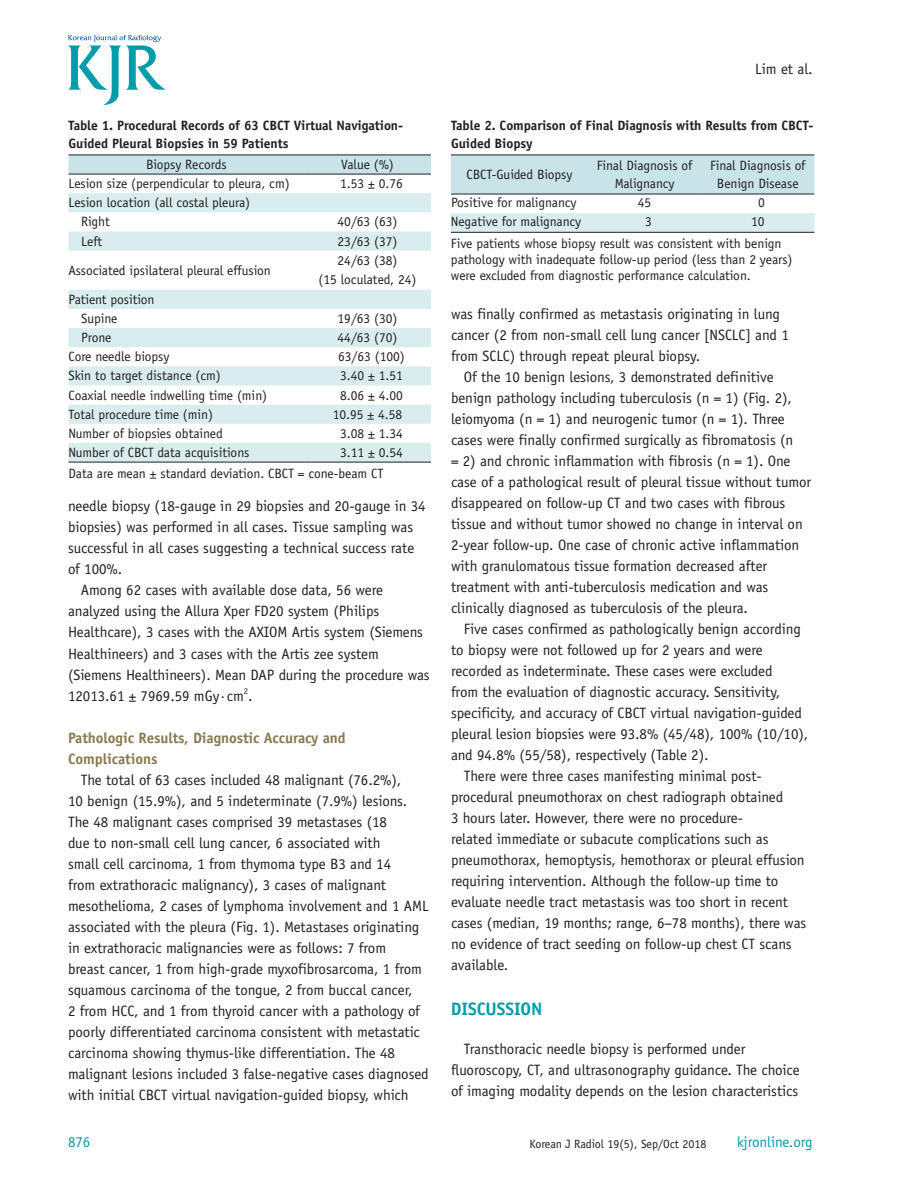
<style>
.page{position:relative;width:902px;height:1200px;background:#fff}
.page>*{position:absolute;margin:0;border:0;box-sizing:border-box;transform-origin:0 0}
.t1{font:700 18px "Officina Sans Std";letter-spacing:-.005em;color:#009caa}
.t2{font:15px/21px "Officina Sans Std";letter-spacing:-.005em;color:#231f20}
.t3{font:700 15px/21px "Officina Sans Std";letter-spacing:-.005em;color:#887a51}
.t4{font:15px "Officina Sans Std";letter-spacing:-.005em;color:#009caa}
.t5{font:13.5px/18.8px "Officina Sans Std";letter-spacing:-.005em;color:#231f20}
.t6{font:700 13.5px/18px "Officina Sans Std";letter-spacing:-.005em;color:#231f20}
.t7{font:12px "Officina Sans Std";letter-spacing:-.005em;color:#231f20}
</style>
<div class="page">
<svg style="left:68px;top:35px;width:98px;height:70px"></svg>
<svg style="left:68px;top:155px;width:363px;height:19px;background:#c1dbdf"></svg>
<svg style="left:68px;top:193px;width:363px;height:268px"></svg>
<hr style="left:68px;top:154px;width:236px;height:1px;background:#231f20">
<hr style="left:304px;top:154px;width:127px;height:1px;background:#231f20">
<hr style="left:68px;top:174px;width:236px;height:1px;background:#231f20">
<hr style="left:304px;top:174px;width:127px;height:1px;background:#231f20">
<hr style="left:68px;top:461px;width:236px;height:1px;background:#231f20">
<hr style="left:304px;top:461px;width:127px;height:1px;background:#231f20">
<div style="left:451px;top:155px;width:363px;height:38px;background:#c9e4e9"></div>
<div style="left:451px;top:213px;width:363px;height:19px;background:#d9edef"></div>
<hr style="left:451px;top:154px;width:137px;height:1px;background:#231f20">
<hr style="left:588px;top:154px;width:113px;height:1px;background:#231f20">
<hr style="left:701px;top:154px;width:113px;height:1px;background:#231f20">
<hr style="left:451px;top:193px;width:137px;height:1px;background:#231f20">
<hr style="left:588px;top:193px;width:113px;height:1px;background:#231f20">
<hr style="left:701px;top:193px;width:113px;height:1px;background:#231f20">
<hr style="left:451px;top:232px;width:137px;height:1px;background:#231f20">
<hr style="left:588px;top:232px;width:113px;height:1px;background:#231f20">
<hr style="left:701px;top:232px;width:113px;height:1px;background:#231f20">
<p class="t6" style="left:68px;top:117px;width:336px">Table 1. Procedural Records of 63 CBCT Virtual Navigation-<br>Guided Pleural Biopsies in 59 Patients</p>
<p class="t5" style="left:146px;top:155px;width:82px">Biopsy Records</p>
<p class="t5" style="left:341px;top:155px;width:54px">Value (%)</p>
<p class="t5" style="left:68px;top:174px;width:223px">Lesion size (perpendicular to pleura, cm)</p>
<p class="t5" style="left:340px;top:174px;width:64px">1.53 ± 0.76</p>
<p class="t5" style="left:81px;top:193px;width:170px;line-height:19.2px;text-indent:-13px">Lesion location (all costal pleura)<br>Right</p>
<p class="t5" style="left:337px;top:212px;width:61px">40/63 (63)</p>
<p class="t5" style="left:81px;top:231px;width:23px">Left</p>
<p class="t5" style="left:337px;top:231px;width:61px">23/63 (37)</p>
<p class="t5" style="left:68px;top:261px;width:204px">Associated ipsilateral pleural effusion</p>
<p class="t5" style="left:318px;top:251px;width:99px;text-align:center">24/63 (38)<br>(15 loculated, 24)</p>
<p class="t5" style="left:81px;top:289px;width:75px;line-height:19.2px;text-indent:-13px">Patient position<br>Supine</p>
<p class="t5" style="left:337px;top:309px;width:61px">19/63 (30)</p>
<p class="t5" style="left:81px;top:328px;width:32px">Prone</p>
<p class="t5" style="left:337px;top:328px;width:61px">44/63 (70)</p>
<p class="t5" style="left:68px;top:347px;width:102px">Core needle biopsy</p>
<p class="t5" style="left:338px;top:347px;width:68px">63/63 (100)</p>
<p class="t5" style="left:68px;top:366px;width:154px">Skin to target distance (cm)</p>
<p class="t5" style="left:340px;top:366px;width:64px">3.40 ± 1.51</p>
<p class="t5" style="left:68px;top:385px;width:200px">Coaxial needle indwelling time (min)</p>
<p class="t5" style="left:340px;top:385px;width:64px">8.06 ± 4.00</p>
<p class="t5" style="left:68px;top:404px;width:146px">Total procedure time (min)</p>
<p class="t5" style="left:333px;top:404px;width:71px">10.95 ± 4.58</p>
<p class="t5" style="left:68px;top:424px;width:156px">Number of biopsies obtained</p>
<p class="t5" style="left:340px;top:424px;width:64px">3.08 ± 1.34</p>
<p class="t5" style="left:68px;top:442px;width:182px">Number of CBCT data acquisitions</p>
<p class="t5" style="left:68px;top:442px;width:336px;line-height:20.7px;text-indent:272px">3.11 ± 0.54<br>Data are mean ± standard deviation. CBCT = cone-beam CT</p>
<p class="t2" style="left:68px;top:495px;width:359px">needle biopsy (18-gauge in 29 biopsies and 20-gauge in 34</p>
<p class="t2" style="left:68px;top:516px;width:347px">biopsies) was performed in all cases. Tissue sampling was</p>
<p class="t2" style="left:68px;top:537px;width:348px">successful in all cases suggesting a technical success rate</p>
<p class="t2" style="left:68px;top:558px;width:56px">of 100%.</p>
<p class="t2" style="left:81px;top:579px;width:304px">Among 62 cases with available dose data, 56 were</p>
<p class="t2" style="left:68px;top:600px;width:312px">analyzed using the Allura Xper FD20 system (Philips</p>
<p class="t2" style="left:68px;top:621px;width:356px">Healthcare), 3 cases with the AXIOM Artis system (Siemens</p>
<p class="t2" style="left:68px;top:642px;width:312px">Healthineers) and 3 cases with the Artis zee system</p>
<p class="t2" style="left:68px;top:663px;width:363px">(Siemens Healthineers). Mean DAP during the procedure was</p>
<p class="t2" style="left:68px;top:684px;width:186px">12013.61 ± 7969.59 mGy·cm<sup>2</sup>.</p>
<p class="t3" style="left:68px;top:726px;width:279px">Pathologic Results, Diagnostic Accuracy and<br>Complications</p>
<p class="t2" style="left:68px;top:768px;width:362px;text-indent:13px">The total of 63 cases included 48 malignant (76.2%),<br>10 benign (15.9%), and 5 indeterminate (7.9%) lesions.<br>The 48 malignant cases comprised 39 metastases (18<br>due to non-small cell lung cancer, 6 associated with<br>small cell carcinoma, 1 from thymoma type B3 and 14<br>from extrathoracic malignancy), 3 cases of malignant mesothelioma, 2 cases of lymphoma involvement and 1 AML associated with the pleura (Fig. 1). Metastases originating in extrathoracic malignancies were as follows: 7 from<br>breast cancer, 1 from high-grade myxofibrosarcoma, 1 from squamous carcinoma of the tongue, 2 from buccal cancer,<br>2 from HCC, and 1 from thyroid cancer with a pathology of poorly differentiated carcinoma consistent with metastatic carcinoma showing thymus-like differentiation. The 48 malignant lesions included 3 false-negative cases diagnosed with initial CBCT virtual navigation-guided biopsy, which</p>
<p class="t4" style="left:68px;top:1132px;width:24px">876</p>
<p class="t2" style="left:755px;top:58px;width:59px">Lim et al.</p>
<p class="t6" style="left:451px;top:117px;width:364px">Table 2. Comparison of Final Diagnosis with Results from CBCT-<br>Guided Biopsy</p>
<p class="t5" style="left:466px;top:165px;width:107px">CBCT-Guided Biopsy</p>
<p class="t5" style="left:596px;top:155px;width:97px;text-align:center">Final Diagnosis of<br>Malignancy</p>
<p class="t5" style="left:710px;top:155px;width:97px;text-align:center">Final Diagnosis of<br>Benign Disease</p>
<p class="t5" style="left:451px;top:193px;width:127px">Positive for malignancy</p>
<p class="t5" style="left:637px;top:193px;width:15px">45</p>
<p class="t5" style="left:758px;top:193px;width:8px">0</p>
<p class="t5" style="left:451px;top:212px;width:132px">Negative for malignancy</p>
<p class="t5" style="left:645px;top:212px;width:8px">3</p>
<p class="t5" style="left:451px;top:211px;width:332px;line-height:21.6px;text-indent:300px">10<br>Five patients whose biopsy result was consistent with benign</p>
<p class="t5" style="left:451px;top:251px;width:343px;line-height:16.2px">pathology with inadequate follow-up period (less than 2 years) were excluded from diagnostic performance calculation.</p>
<p class="t2" style="left:451px;top:303px;width:339px">was finally confirmed as metastasis originating in lung cancer (2 from non-small cell lung cancer [NSCLC] and 1 from SCLC) through repeat pleural biopsy.</p>
<p class="t2" style="left:451px;top:366px;width:362px;text-indent:13px">Of the 10 benign lesions, 3 demonstrated definitive benign pathology including tuberculosis (n = 1) (Fig. 2), leiomyoma (n = 1) and neurogenic tumor (n = 1). Three cases were finally confirmed surgically as fibromatosis (n<br>= 2) and chronic inflammation with fibrosis (n = 1). One case of a pathological result of pleural tissue without tumor disappeared on follow-up CT and two cases with fibrous tissue and without tumor showed no change in interval on 2-year follow-up. One case of chronic active inflammation with granulomatous tissue formation decreased after treatment with anti-tuberculosis medication and was clinically diagnosed as tuberculosis of the pleura.</p>
<p class="t2" style="left:463px;top:618px;width:338px">Five cases confirmed as pathologically benign according</p>
<p class="t2" style="left:451px;top:639px;width:313px">to biopsy were not followed up for 2 years and were</p>
<p class="t2" style="left:451px;top:660px;width:323px">recorded as indeterminate. These cases were excluded</p>
<p class="t2" style="left:451px;top:681px;width:331px">from the evaluation of diagnostic accuracy. Sensitivity,</p>
<p class="t2" style="left:451px;top:702px;width:352px">specificity, and accuracy of CBCT virtual navigation-guided</p>
<p class="t2" style="left:451px;top:723px;width:359px">pleural lesion biopsies were 93.8% (45/48), 100% (10/10),</p>
<p class="t2" style="left:451px;top:744px;width:259px">and 94.8% (55/58), respectively (Table 2).</p>
<p class="t2" style="left:463px;top:765px;width:299px">There were three cases manifesting minimal post-</p>
<p class="t2" style="left:451px;top:786px;width:334px">procedural pneumothorax on chest radiograph obtained</p>
<p class="t2" style="left:451px;top:807px;width:293px">3 hours later. However, there were no procedure-</p>
<p class="t2" style="left:451px;top:828px;width:319px">related immediate or subacute complications such as</p>
<p class="t2" style="left:451px;top:849px;width:355px">pneumothorax, hemoptysis, hemothorax or pleural effusion</p>
<p class="t2" style="left:451px;top:870px;width:329px">requiring intervention. Although the follow-up time to</p>
<p class="t2" style="left:451px;top:891px;width:338px">evaluate needle tract metastasis was too short in recent</p>
<p class="t2" style="left:451px;top:912px;width:357px">cases (median, 19 months; range, 6−78 months), there was</p>
<p class="t2" style="left:451px;top:933px;width:342px">no evidence of tract seeding on follow-up chest CT scans</p>
<p class="t2" style="left:451px;top:954px;width:59px">available.</p>
<p class="t1" style="left:451px;top:997px;width:93px">DISCUSSION</p>
<p class="t2" style="left:451px;top:1038px;width:350px;text-indent:13px">Transthoracic needle biopsy is performed under fluoroscopy, CT, and ultrasonography guidance. The choice of imaging modality depends on the lesion characteristics</p>
<p class="t7" style="left:529px;top:1136px;width:178px">Korean J Radiol 19(5), Sep/Oct 2018</p>
<p class="t4" style="left:737px;top:1132px;width:77px">kjronline.org</p>
</div>
